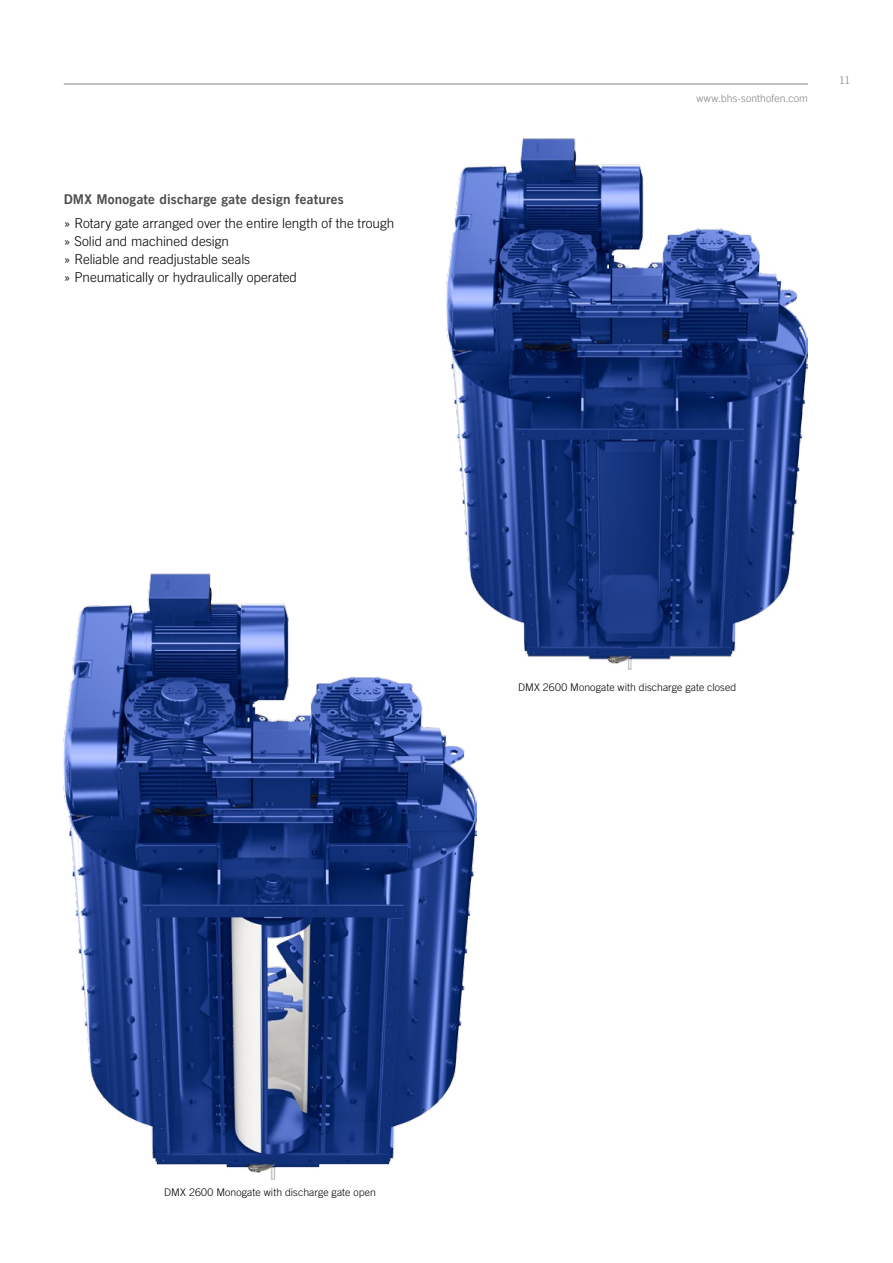
<style>
.page{position:relative;width:893px;height:1263px;background:#fff}
.page>*{position:absolute;margin:0;border:0;box-sizing:border-box;transform-origin:0 0}
.t1{font:300 13.5px/18px "Trade Gothic LT Com";color:#000}
.t2{font:13.5px "Trade Gothic LT Com Bd 2";letter-spacing:.015em;color:#4d4d4f}
.t3{font:300 10.5px "Trade Gothic LT Com";letter-spacing:.01em;color:#000}
.t4{font:300 10.5px "Trade Gothic LT Com";letter-spacing:.01em;color:#808285}
</style>
<div class="page">
<img style="left:446px;top:138px;width:362px;height:532px">
<img style="left:64px;top:572px;width:412px;height:607px">
<hr style="left:64px;top:84px;width:744px;height:1px;background:#808285">
<p class="t2" style="left:64px;top:191px;width:282px">DMX Monogate discharge gate design features</p>
<p class="t1" style="left:64px;top:214px;width:332px">» Rotary gate arranged over the entire length of the trough » Solid and machined design<br>» Reliable and readjustable seals<br>» Pneumatically or hydraulically operated</p>
<p class="t4" style="left:696px;top:92px;width:113px">www.bhs-sonthofen.com</p>
<p class="t4" style="left:839px;top:74px;width:13px">11</p>
<p class="t3" style="left:518px;top:681px;width:220px">DMX 2600 Monogate with discharge gate closed</p>
<p class="t3" style="left:164px;top:1186px;width:213px">DMX 2600 Monogate with discharge gate open</p>
</div>
